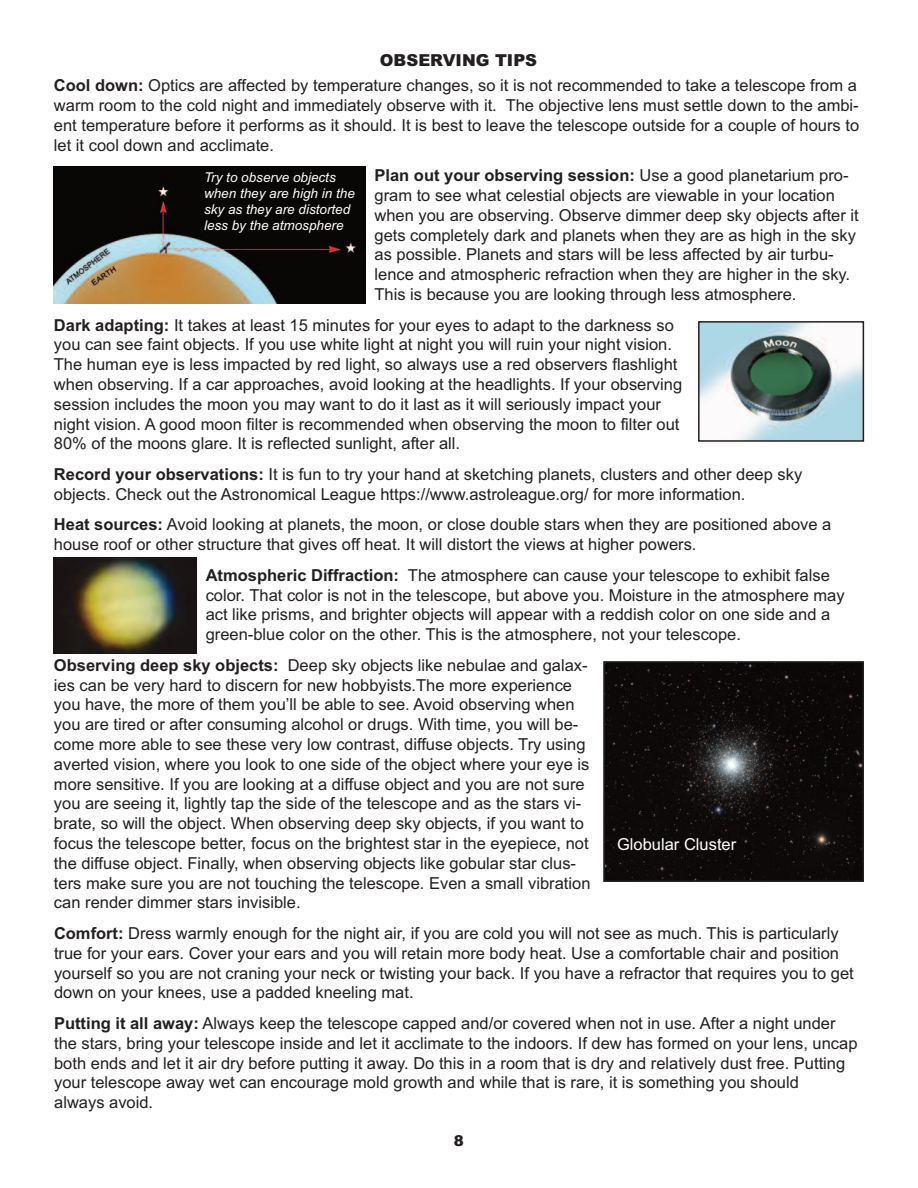
<style>
.page{position:relative;width:918px;height:1188px;background:#fff}
.page>*{position:absolute;margin:0;border:0;box-sizing:border-box;transform-origin:0 0}
.t1{font:16.5px/19.8px "Arial";color:#231f20}
.t2{font:16.5px "Arial";color:#fff}
.t3{font:900 15px "Arial";color:#231f20}
.t4{font:italic 13.5px/16.2px "Arial";color:#fff}
.s1{font-weight:900}
.s2{font-weight:700}
</style>
<div class="page">
<img style="left:54px;top:558px;width:143px;height:96px">
<img style="left:701px;top:324px;width:160px;height:115px">
<div style="left:698px;top:321px;width:166px;height:121px;border:2px solid #231f20"></div>
<img style="left:606px;top:664px;width:255px;height:215px">
<div style="left:603px;top:661px;width:261px;height:221px;border:2px solid #231f20"></div>
<img style="left:54px;top:167px;width:312px;height:137px">
<p class="t1" style="left:54px;top:47px;width:805px;line-height:25.3px;text-align:center"><span class="s1">OBSERVING TIPS<br></span><span class="s2">Cool down:</span> Optics are affected by temperature changes, so it is not recommended to take a telescope from a</p>
<p class="t1" style="left:54px;top:95px;width:807px;text-align:justify">warm room to the cold night and immediately observe with it. The objective lens must settle down to the ambi&shy;ent temperature before it performs as it should. It is best to leave the telescope outside for a couple of hours to let it cool down and acclimate.</p>
<p class="t1" style="left:375px;top:166px;width:486px"><span class="s2">Plan out your observing session:</span> Use a good planetarium pro&shy;gram to see what celestial objects are viewable in your location when you are observing. Observe dimmer deep sky objects after it gets completely dark and planets when they are as high in the sky as possible. Planets and stars will be less affected by air turbu&shy;lence and atmospheric refraction when they are higher in the sky.<br>This is because you are looking through less atmosphere.</p>
<p class="t1" style="left:54px;top:315px;width:630px"><span class="s2">Dark adapting:</span> It takes at least 15 minutes for your eyes to adapt to the darkness so you can see faint objects. If you use white light at night you will ruin your night vision.<br>The human eye is less impacted by red light, so always use a red observers flashlight when observing. If a car approaches, avoid looking at the headlights. If your observing session includes the moon you may want to do it last as it will seriously impact your night vision. A good moon filter is recommended when observing the moon to filter out 80% of the moons glare. It is reflected sunlight, after all.</p>
<p class="t1" style="left:54px;top:464px;width:750px"><span class="s2">Record your observations:</span> It is fun to try your hand at sketching planets, clusters and other deep sky objects. Check out the Astronomical League https://www.astroleague.org/ for more information.</p>
<p class="t1" style="left:54px;top:515px;width:779px"><span class="s2">Heat sources:</span> Avoid looking at planets, the moon, or close double stars when they are positioned above a house roof or other structure that gives off heat. It will distort the views at higher powers.</p>
<p class="t1" style="left:206px;top:565px;width:640px"><span class="s2">Atmospheric Diffraction:</span> The atmosphere can cause your telescope to exhibit false color. That color is not in the telescope, but above you. Moisture in the atmosphere may act like prisms, and brighter objects will appear with a reddish color on one side and a green-blue color on the other. This is the atmosphere, not your telescope.</p>
<p class="t1" style="left:54px;top:655px;width:538px"><span class="s2">Observing deep sky objects:</span> Deep sky objects like nebulae and galax&shy;ies can be very hard to discern for new hobbyists.The more experience you have, the more of them you’ll be able to see. Avoid observing when you are tired or after consuming alcohol or drugs. With time, you will be&shy;come more able to see these very low contrast, diffuse objects. Try using averted vision, where you look to one side of the object where your eye is more sensitive. If you are looking at a diffuse object and you are not sure you are seeing it, lightly tap the side of the telescope and as the stars vi&shy;brate, so will the object. When observing deep sky objects, if you want to focus the telescope better, focus on the brightest star in the eyepiece, not the diffuse object. Finally, when observing objects like gobular star clus&shy;ters make sure you are not touching the telescope. Even a small vibration can render dimmer stars invisible.</p>
<p class="t1" style="left:54px;top:923px;width:801px"><span class="s2">Comfort:</span> Dress warmly enough for the night air, if you are cold you will not see as much. This is particularly true for your ears. Cover your ears and you will retain more body heat. Use a comfortable chair and position yourself so you are not craning your neck or twisting your back. If you have a refractor that requires you to get down on your knees, use a padded kneeling mat.</p>
<p class="t1" style="left:54px;top:1013px;width:805px"><span class="s2">Putting it all away:</span> Always keep the telescope capped and/or covered when not in use. After a night under the stars, bring your telescope inside and let it acclimate to the indoors. If dew has formed on your lens, uncap both ends and let it air dry before putting it away. Do this in a room that is dry and relatively dust free. Putting your telescope away wet can encourage mold growth and while that is rare, it is something you should<br>always avoid.</p>
<p class="t4" style="left:204px;top:169px;width:152px">Try to observe objects when they are high in the sky as they are distorted less by the atmosphere</p>
<p class="t2" style="left:617px;top:834px;width:121px">Globular Cluster</p>
<p class="t3" style="left:454px;top:1132px;width:12px">8</p>
</div>
